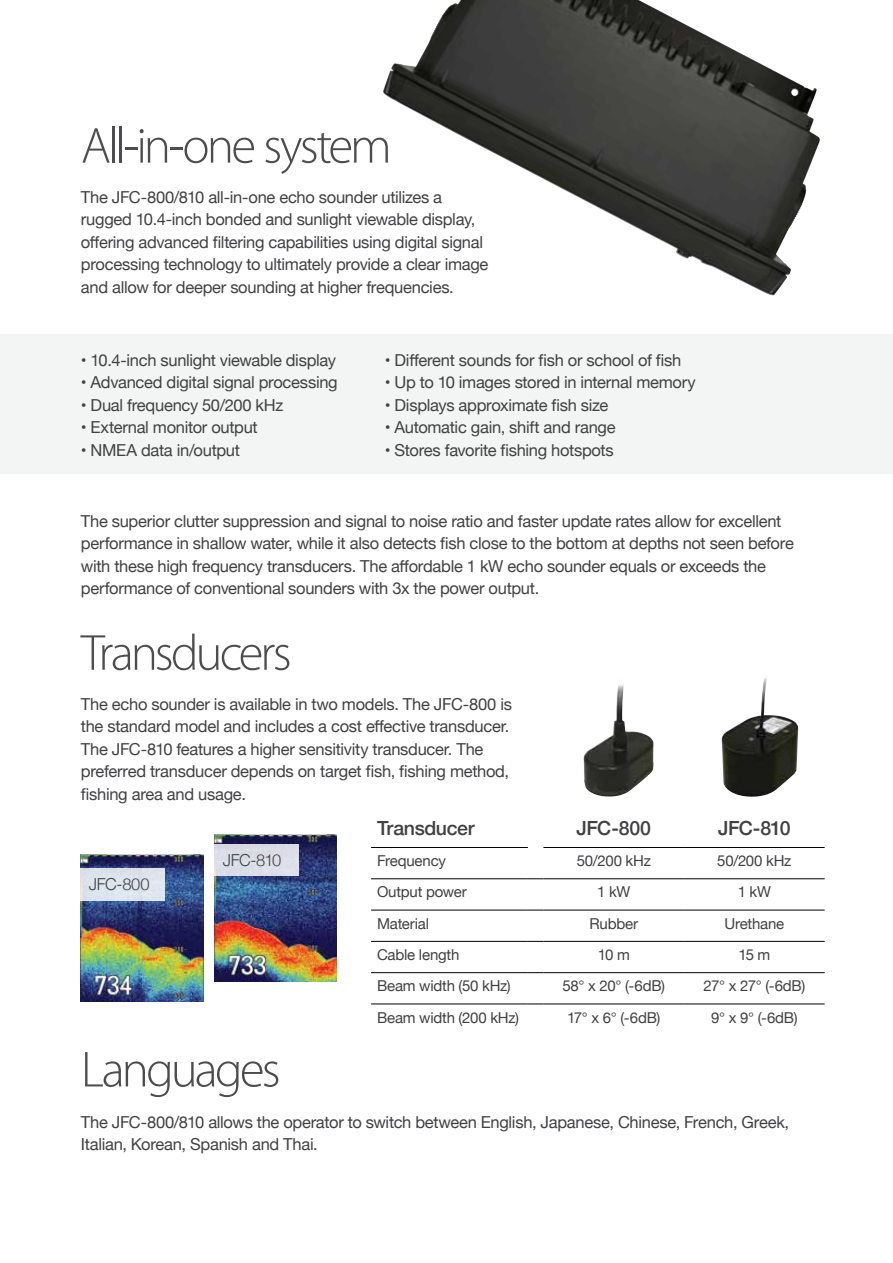
<style>
.page{position:relative;width:893px;height:1263px;background:#fff}
.page>*{position:absolute;margin:0;border:0;box-sizing:border-box;transform-origin:0 0}
.t1{font:300 51px "Myriad Pro";letter-spacing:-.06em;color:#4d4d4f}
.t2{font:500 19.5px "Helvetica Neue";letter-spacing:-.02em;color:#414042}
.t3{font:16.5px/22.5px "Helvetica Neue";letter-spacing:-.015em;color:#414042}
.t4{font:300 16.5px "Helvetica Neue";letter-spacing:-.025em;color:#414042}
.t5{font:15px "Helvetica Neue";letter-spacing:-.015em;color:#414042}
</style>
<div class="page">
<img style="left:81px;top:854px;width:122px;height:147px">
<img style="left:215px;top:835px;width:122px;height:147px">
<div style="left:81px;top:868px;width:83px;height:32px;background:#dde4ed"></div>
<div style="left:215px;top:844px;width:83px;height:32px;background:#dbdee7"></div>
<img style="left:584px;top:684px;width:70px;height:113px">
<img style="left:722px;top:677px;width:76px;height:120px">
<div style="left:0;top:334px;width:893px;height:140px;background:#f3f4f4"></div>
<img style="left:383px;top:0;width:418px;height:296px">
<hr style="left:371px;top:847px;width:157px;height:1px;background:#000">
<hr style="left:543px;top:847px;width:141px;height:1px;background:#000">
<hr style="left:684px;top:847px;width:141px;height:1px;background:#000">
<hr style="left:371px;top:878px;width:157px;height:1px;background:#000">
<svg style="left:528px;top:878px;width:15px;height:1px"></svg>
<hr style="left:543px;top:878px;width:141px;height:1px;background:#000">
<hr style="left:684px;top:878px;width:141px;height:1px;background:#000">
<hr style="left:371px;top:910px;width:157px;height:1px;background:#000">
<svg style="left:528px;top:910px;width:15px;height:1px"></svg>
<hr style="left:543px;top:910px;width:141px;height:1px;background:#000">
<hr style="left:684px;top:910px;width:141px;height:1px;background:#000">
<hr style="left:371px;top:941px;width:157px;height:1px;background:#000">
<svg style="left:528px;top:941px;width:15px;height:1px"></svg>
<hr style="left:543px;top:941px;width:141px;height:1px;background:#000">
<hr style="left:684px;top:941px;width:141px;height:1px;background:#000">
<hr style="left:371px;top:972px;width:157px;height:1px;background:#000">
<svg style="left:528px;top:972px;width:15px;height:1px"></svg>
<hr style="left:543px;top:972px;width:141px;height:1px;background:#000">
<hr style="left:684px;top:972px;width:141px;height:1px;background:#000">
<hr style="left:371px;top:1004px;width:157px;height:1px;background:#000">
<svg style="left:528px;top:1004px;width:15px;height:1px"></svg>
<hr style="left:543px;top:1004px;width:141px;height:1px;background:#000">
<hr style="left:684px;top:1004px;width:141px;height:1px;background:#000">
<h1 class="t1" style="left:81px;top:115px;width:312px">All-in-one system</h1>
<p class="t3" style="left:81px;top:187px;width:409px">The JFC-800/810 all-in-one echo sounder utilizes a rugged 10.4-inch bonded and sunlight viewable display, offering advanced filtering capabilities using digital signal processing technology to ultimately provide a clear image and allow for deeper sounding at higher frequencies.</p>
<p class="t3" style="left:81px;top:350px;width:257px">• 10.4-inch sunlight viewable display</p>
<p class="t3" style="left:81px;top:372px;width:258px">• Advanced digital signal processing</p>
<p class="t3" style="left:81px;top:395px;width:204px">• Dual frequency 50/200 kHz</p>
<p class="t3" style="left:81px;top:417px;width:178px">• External monitor output</p>
<p class="t3" style="left:81px;top:440px;width:161px">• NMEA data in/output</p>
<p class="t3" style="left:385px;top:350px;width:298px">• Different sounds for fish or school of fish</p>
<p class="t3" style="left:385px;top:372px;width:312px">• Up to 10 images stored in internal memory</p>
<p class="t3" style="left:385px;top:395px;width:225px">• Displays approximate fish size</p>
<p class="t3" style="left:385px;top:417px;width:232px">• Automatic gain, shift and range</p>
<p class="t3" style="left:385px;top:440px;width:230px">• Stores favorite fishing hotspots</p>
<p class="t3" style="left:81px;top:510px;width:714px">The superior clutter suppression and signal to noise ratio and faster update rates allow for excellent performance in shallow water, while it also detects fish close to the bottom at depths not seen before with these high frequency transducers. The affordable 1 kW echo sounder equals or exceeds the performance of conventional sounders with 3x the power output.</p>
<h1 class="t1" style="left:81px;top:622px;width:212px">Transducers</h1>
<p class="t3" style="left:81px;top:694px;width:433px">The echo sounder is available in two models. The JFC-800 is the standard model and includes a cost effective transducer.<br>The JFC-810 features a higher sensitivity transducer. The preferred transducer depends on target fish, fishing method, fishing area and usage.</p>
<p class="t4" style="left:89px;top:871px;width:62px">JFC-800</p>
<p class="t4" style="left:223px;top:847px;width:60px">JFC-810</p>
<h1 class="t1" style="left:81px;top:1039px;width:201px">Languages</h1>
<p class="t2" style="left:377px;top:812px;width:99px">Transducer</p>
<p class="t2" style="left:576px;top:812px;width:76px">JFC-800</p>
<p class="t2" style="left:718px;top:812px;width:74px">JFC-810</p>
<p class="t5" style="left:377px;top:850px;width:70px">Frequency</p>
<p class="t5" style="left:577px;top:850px;width:76px">50/200 kHz</p>
<p class="t5" style="left:717px;top:850px;width:76px">50/200 kHz</p>
<p class="t5" style="left:377px;top:881px;width:91px">Output power</p>
<p class="t5" style="left:597px;top:881px;width:35px">1 kW</p>
<p class="t5" style="left:738px;top:881px;width:35px">1 kW</p>
<p class="t5" style="left:377px;top:912px;width:54px">Material</p>
<p class="t5" style="left:589px;top:912px;width:50px">Rubber</p>
<p class="t5" style="left:724px;top:912px;width:61px">Urethane</p>
<p class="t5" style="left:377px;top:944px;width:84px">Cable length</p>
<p class="t5" style="left:598px;top:944px;width:34px">10 m</p>
<p class="t5" style="left:738px;top:944px;width:33px">15 m</p>
<p class="t5" style="left:377px;top:975px;width:135px">Beam width (50 kHz)</p>
<p class="t5" style="left:562px;top:975px;width:104px">58° x 20° (-6dB)</p>
<p class="t5" style="left:703px;top:975px;width:103px">27° x 27° (-6dB)</p>
<p class="t5" style="left:377px;top:1006px;width:144px">Beam width (200 kHz)</p>
<p class="t5" style="left:567px;top:1006px;width:95px">17° x 6° (-6dB)</p>
<p class="t5" style="left:711px;top:1006px;width:88px">9° x 9° (-6dB)</p>
<p class="t3" style="left:81px;top:1111px;width:710px">The JFC-800/810 allows the operator to switch between English, Japanese, Chinese, French, Greek,<br>Italian, Korean, Spanish and Thai.</p>
</div>
